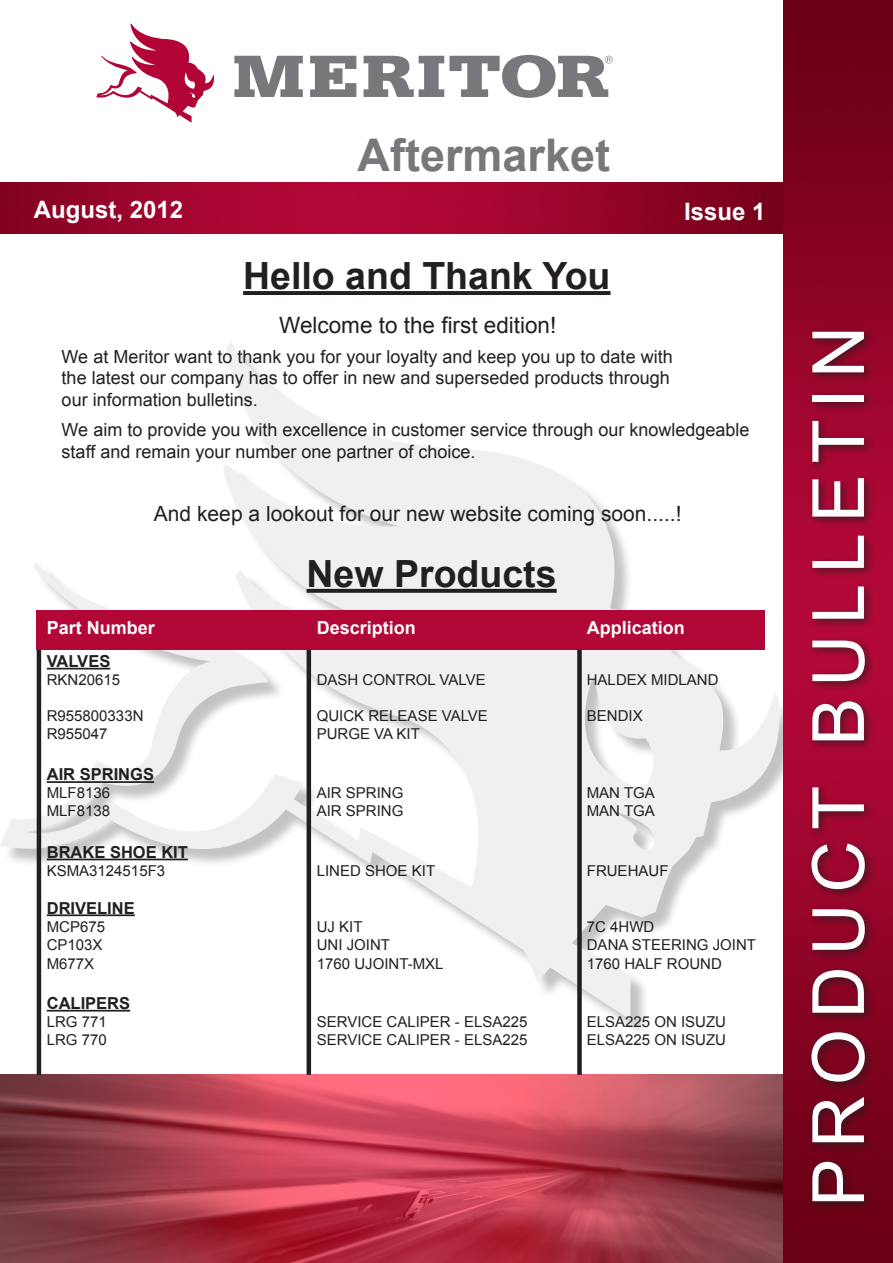
<style>
.page{position:relative;width:893px;height:1263px;background:#fff}
.page>*{position:absolute;margin:0;border:0;box-sizing:border-box;transform-origin:0 0}
.t1{font:72px "Arial";letter-spacing:.15em;color:#fff}
.t2{font:700 45px "Arial";color:#76787b}
.t3{font:700 37.5px "Arial";color:#231f20}
.t4{font:700 24px "Arial";color:#fff}
.t5{font:22.5px "Arial";color:#231f20}
.t6{font:21px "Arial";color:#231f20}
.t7{font:18px/21.6px "Arial";color:#231f20}
.t8{font:700 18px "Arial";color:#fff}
.t9{font:700 16.5px "Arial";color:#231f20}
.t10{font:15px "Arial";color:#231f20}
</style>
<div class="page">
<img style="left:0;top:1075px;width:784px;height:188px">
<svg style="left:1px;top:342px;width:783px;height:678px"></svg>
<hr style="left:307px;top:622px;width:4px;height:453px;background:#231f20">
<hr style="left:37px;top:625px;width:4px;height:450px;background:#231f20">
<div style="left:577px;top:622px;width:5px;height:453px;background:#231f20"></div>
<svg style="left:234px;top:56px;width:69px;height:41px"></svg>
<svg style="left:310px;top:56px;width:46px;height:41px"></svg>
<svg style="left:364px;top:55px;width:249px;height:43px"></svg>
<svg style="left:96px;top:23px;width:119px;height:100px"></svg>
<img style="left:0;top:182px;width:784px;height:52px">
<img style="left:784px;top:0;width:109px;height:1263px">
<div style="left:806px;top:326px;width:70px;height:886px;background:#231f20;opacity:.75"></div>
<svg style="left:243px;top:291px;width:367px;height:4px"></svg>
<svg style="left:307px;top:589px;width:250px;height:4px"></svg>
<div style="left:37px;top:610px;width:728px;height:40px;background:#b20837"></div>
<hr style="left:47px;top:668px;width:63px;height:1px;background:#231f20">
<hr style="left:47px;top:781px;width:107px;height:2px;background:#231f20">
<hr style="left:47px;top:858px;width:141px;height:2px;background:#231f20">
<hr style="left:47px;top:914px;width:88px;height:2px;background:#231f20">
<hr style="left:47px;top:1010px;width:83px;height:1px;background:#231f20">
<p class="t2" style="left:358px;top:126px;width:254px">Aftermarket</p>
<p class="t4" style="left:34px;top:194px;width:151px">August, 2012</p>
<p class="t4" style="left:684px;top:195px;width:83px">Issue 1</p>
<p class="t3" style="left:243px;top:251px;width:369px">Hello and Thank You</p>
<p class="t5" style="left:279px;top:310px;width:279px">Welcome to the first edition!</p>
<p class="t7" style="left:62px;top:346px;width:612px">We at Meritor want to thank you for your loyalty and keep you up to date with the latest our company has to offer in new and superseded products through our information bulletins.</p>
<p class="t7" style="left:62px;top:419px;width:689px">We aim to provide you with excellence in customer service through our knowledgeable staff and remain your number one partner of choice.</p>
<p class="t6" style="left:154px;top:500px;width:529px">And keep a lookout for our new website coming soon.....!</p>
<p class="t3" style="left:307px;top:549px;width:252px">New Products</p>
<p class="t8" style="left:47px;top:616px;width:110px">Part Number</p>
<p class="t8" style="left:317px;top:616px;width:101px">Description</p>
<p class="t8" style="left:587px;top:616px;width:100px">Application</p>
<p class="t9" style="left:47px;top:650px;width:65px">VALVES</p>
<p class="t10" style="left:47px;top:670px;width:75px">RKN20615</p>
<p class="t10" style="left:317px;top:670px;width:170px">DASH CONTROL VALVE</p>
<p class="t10" style="left:587px;top:670px;width:133px">HALDEX MIDLAND</p>
<p class="t10" style="left:47px;top:706px;width:98px">R955800333N</p>
<p class="t10" style="left:317px;top:706px;width:173px">QUICK RELEASE VALVE</p>
<p class="t10" style="left:587px;top:706px;width:57px">BENDIX</p>
<p class="t10" style="left:47px;top:724px;width:62px">R955047</p>
<p class="t10" style="left:317px;top:724px;width:105px">PURGE VA KIT</p>
<p class="t9" style="left:47px;top:764px;width:109px">AIR SPRINGS</p>
<p class="t10" style="left:47px;top:783px;width:65px">MLF8136</p>
<p class="t10" style="left:317px;top:783px;width:88px">AIR SPRING</p>
<p class="t10" style="left:587px;top:783px;width:70px">MAN TGA</p>
<p class="t10" style="left:47px;top:801px;width:65px">MLF8138</p>
<p class="t10" style="left:317px;top:801px;width:88px">AIR SPRING</p>
<p class="t10" style="left:587px;top:801px;width:70px">MAN TGA</p>
<p class="t9" style="left:47px;top:841px;width:143px">BRAKE SHOE KIT</p>
<p class="t10" style="left:47px;top:861px;width:120px">KSMA3124515F3</p>
<p class="t10" style="left:317px;top:861px;width:120px">LINED SHOE KIT</p>
<p class="t10" style="left:587px;top:861px;width:83px">FRUEHAUF</p>
<p class="t9" style="left:47px;top:897px;width:90px">DRIVELINE</p>
<p class="t10" style="left:47px;top:916px;width:60px">MCP675</p>
<p class="t10" style="left:317px;top:916px;width:47px">UJ KIT</p>
<p class="t10" style="left:587px;top:916px;width:69px">7C 4HWD</p>
<p class="t10" style="left:47px;top:934px;width:57px">CP103X</p>
<p class="t10" style="left:317px;top:934px;width:75px">UNI JOINT</p>
<p class="t10" style="left:587px;top:934px;width:171px">DANA STEERING JOINT</p>
<p class="t10" style="left:47px;top:954px;width:49px">M677X</p>
<p class="t10" style="left:317px;top:954px;width:128px">1760 UJOINT-MXL</p>
<p class="t10" style="left:587px;top:954px;width:137px">1760 HALF ROUND</p>
<p class="t9" style="left:47px;top:992px;width:85px">CALIPERS</p>
<p class="t10" style="left:47px;top:1012px;width:62px">LRG 771</p>
<p class="t10" style="left:317px;top:1012px;width:212px">SERVICE CALIPER - ELSA225</p>
<p class="t10" style="left:587px;top:1012px;width:141px">ELSA225 ON ISUZU</p>
<p class="t10" style="left:47px;top:1030px;width:62px">LRG 770</p>
<p class="t10" style="left:317px;top:1030px;width:212px">SERVICE CALIPER - ELSA225</p>
<p class="t10" style="left:587px;top:1030px;width:141px">ELSA225 ON ISUZU</p>
<p class="t1" style="left:791px;top:1207px;width:882px;rotate:-90deg">PRODUCT BULLETIN</p>
</div>
